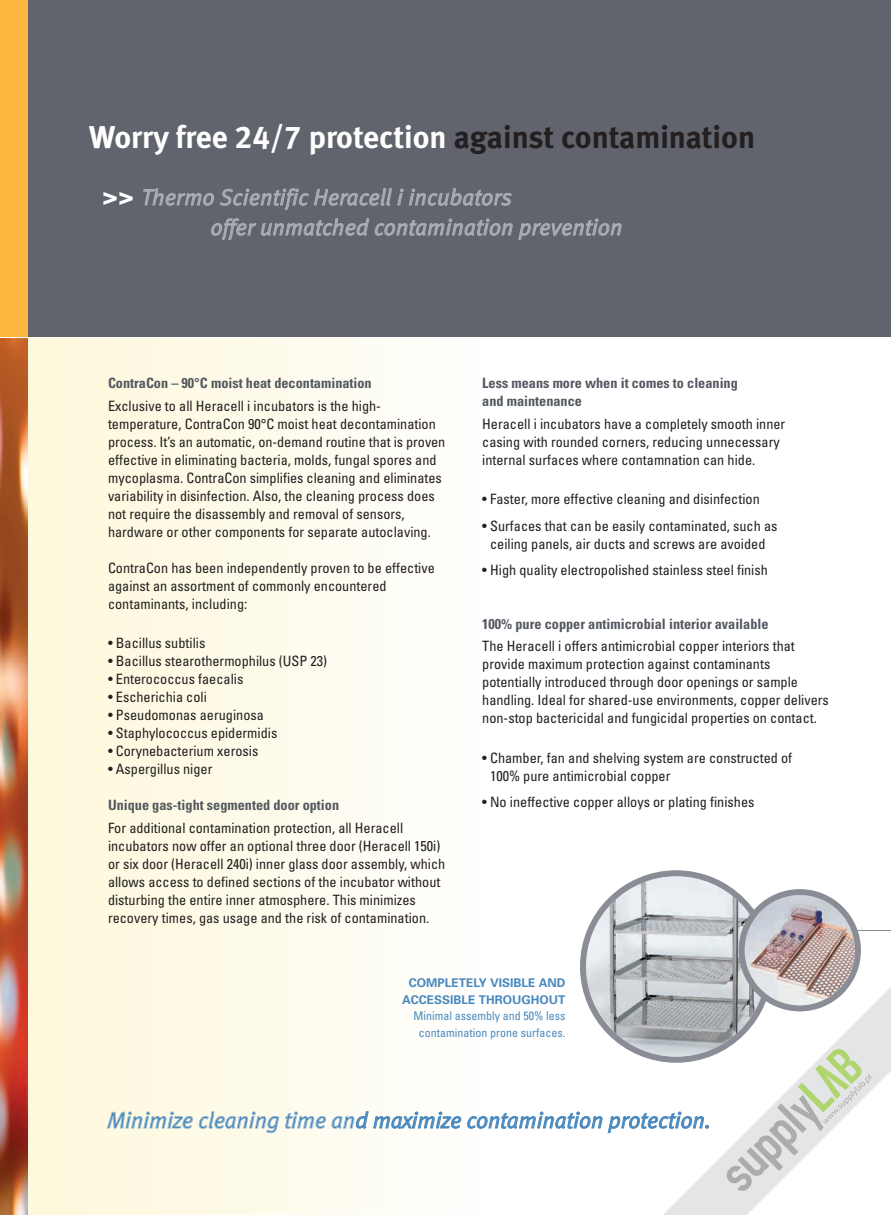
<style>
.page{position:relative;width:891px;height:1215px;background:#fff}
.page>*{position:absolute;margin:0;border:0;box-sizing:border-box;transform-origin:0 0}
.t1{font:31.5px "Meta Bold LF";color:#fff}
.t2{font:italic 22.5px/30px "Meta Normal LF";letter-spacing:.01em;color:#abadb4}
.t3{font:italic 22.5px "Meta Normal LF";color:#4a89be}
.t4{font:condensed 14.25px/18px "Univers";color:#231f20}
.t5{font:700 condensed 14.25px/18px "Univers";color:#535860}
.t6{font:condensed 12px/16.5px "Univers";color:#4a89be;text-align:center}
.t7{font:700 12px/16.5px "Univers";color:#4a89be;text-align:center}
.s1{color:#231f20}
.s2{font-family:"Univers";font-weight:700;font-style:normal;font-size:27px;color:#fff}
</style>
<div class="page">
<div style="left:27px;top:0;width:864px;height:338px;background:#61646d"></div>
<svg style="left:27px;top:0;width:1px;height:337px"></svg>
<img style="left:0;top:338px;width:28px;height:877px">
<hr style="left:837px;top:930px;width:54px;height:1px;background:#8a8d95">
<svg style="left:107px;top:1111px;width:86px;height:18px;background:#d1ddd9"></svg>
<svg style="left:199px;top:1111px;width:127px;height:22px;background:#dde6e2"></svg>
<svg style="left:143px;top:188px;width:369px;height:23px"></svg>
<svg style="left:211px;top:218px;width:411px;height:23px"></svg>
<div style="left:0;top:0;width:27px;height:338px;background:#fcb53d"></div>
<hr style="left:0;top:337px;width:891px;height:1px;background:#fff">
<svg style="left:663px;top:987px;width:228px;height:228px"></svg>
<svg style="left:332px;top:870px;width:541px;height:324px"></svg>
<h1 class="t1" style="left:89px;top:125px;width:667px">Worry free 24/7 protection <span class="s1">against contamination</span></h1>
<h2 class="t2" style="left:211px;top:184px;width:413px;text-indent:-108px"><span class="s2">&gt;&gt;</span> Thermo Scientific Heracell i incubators<br>offer unmatched contamination prevention</h2>
<p class="t5" style="left:108px;top:376px;width:265px">ContraCon – 90°C moist heat decontamination</p>
<p class="t4" style="left:108px;top:398px;width:339px">Exclusive to all Heracell i incubators is the high&shy;temperature, ContraCon 90°C moist heat decontamination process. It’s an automatic, on-demand routine that is proven effective in eliminating bacteria, molds, fungal spores and mycoplasma. ContraCon simplifies cleaning and eliminates variability in disinfection. Also, the cleaning process does not require the disassembly and removal of sensors, hardware or other components for separate autoclaving.</p>
<p class="t4" style="left:108px;top:560px;width:328px">ContraCon has been independently proven to be effective against an assortment of commonly encountered contaminants, including:</p>
<p class="t4" style="left:108px;top:635px;width:99px">• Bacillus subtilis</p>
<p class="t4" style="left:108px;top:653px;width:221px">• Bacillus stearothermophilus (USP 23)</p>
<p class="t4" style="left:108px;top:671px;width:137px">• Enterococcus faecalis</p>
<p class="t4" style="left:108px;top:689px;width:100px">• Escherichia coli</p>
<p class="t4" style="left:108px;top:707px;width:157px">• Pseudomonas aeruginosa</p>
<p class="t4" style="left:108px;top:725px;width:171px">• Staphylococcus epidermidis</p>
<p class="t4" style="left:108px;top:743px;width:152px">• Corynebacterium xerosis</p>
<p class="t4" style="left:108px;top:761px;width:106px">• Aspergillus niger</p>
<p class="t5" style="left:108px;top:797px;width:233px">Unique gas-tight segmented door option</p>
<p class="t4" style="left:108px;top:820px;width:339px">For additional contamination protection, all Heracell incubators now offer an optional three door (Heracell 150i) or six door (Heracell 240i) inner glass door assembly, which allows access to defined sections of the incubator without disturbing the entire inner atmosphere. This minimizes recovery times, gas usage and the risk of contamination.</p>
<p class="t5" style="left:482px;top:376px;width:257px">Less means more when it comes to cleaning and maintenance</p>
<p class="t4" style="left:482px;top:416px;width:305px">Heracell i incubators have a completely smooth inner casing with rounded corners, reducing unnecessary internal surfaces where contamnation can hide.</p>
<p class="t4" style="left:482px;top:491px;width:279px">• Faster, more effective cleaning and disinfection</p>
<p class="t4" style="left:482px;top:518px;width:297px;text-align:center">• Surfaces that can be easily contaminated, such as ceiling panels, air ducts and screws are avoided</p>
<p class="t4" style="left:482px;top:563px;width:287px">• High quality electropolished stainless steel finish</p>
<p class="t5" style="left:482px;top:616px;width:288px">100% pure copper antimicrobial interior available</p>
<p class="t4" style="left:482px;top:638px;width:348px">The Heracell i offers antimicrobial copper interiors that provide maximum protection against contaminants potentially introduced through door openings or sample handling. Ideal for shared-use environments, copper delivers non-stop bactericidal and fungicidal properties on contact.</p>
<p class="t4" style="left:490px;top:750px;width:304px;text-indent:-8px">• Chamber, fan and shelving system are constructed of<br>100% pure antimicrobial copper</p>
<p class="t4" style="left:482px;top:795px;width:274px">• No ineffective copper alloys or plating finishes</p>
<p class="t7" style="left:402px;top:976px;width:165px">COMPLETELY VISIBLE AND<br>ACCESSIBLE THROUGHOUT</p>
<p class="t6" style="left:414px;top:1009px;width:153px">Minimal assembly and 50% less contamination prone surfaces.</p>
<h2 class="t3" style="left:107px;top:1112px;width:605px">Minimize cleaning time and maximize contamination protection.</h2>
</div>
